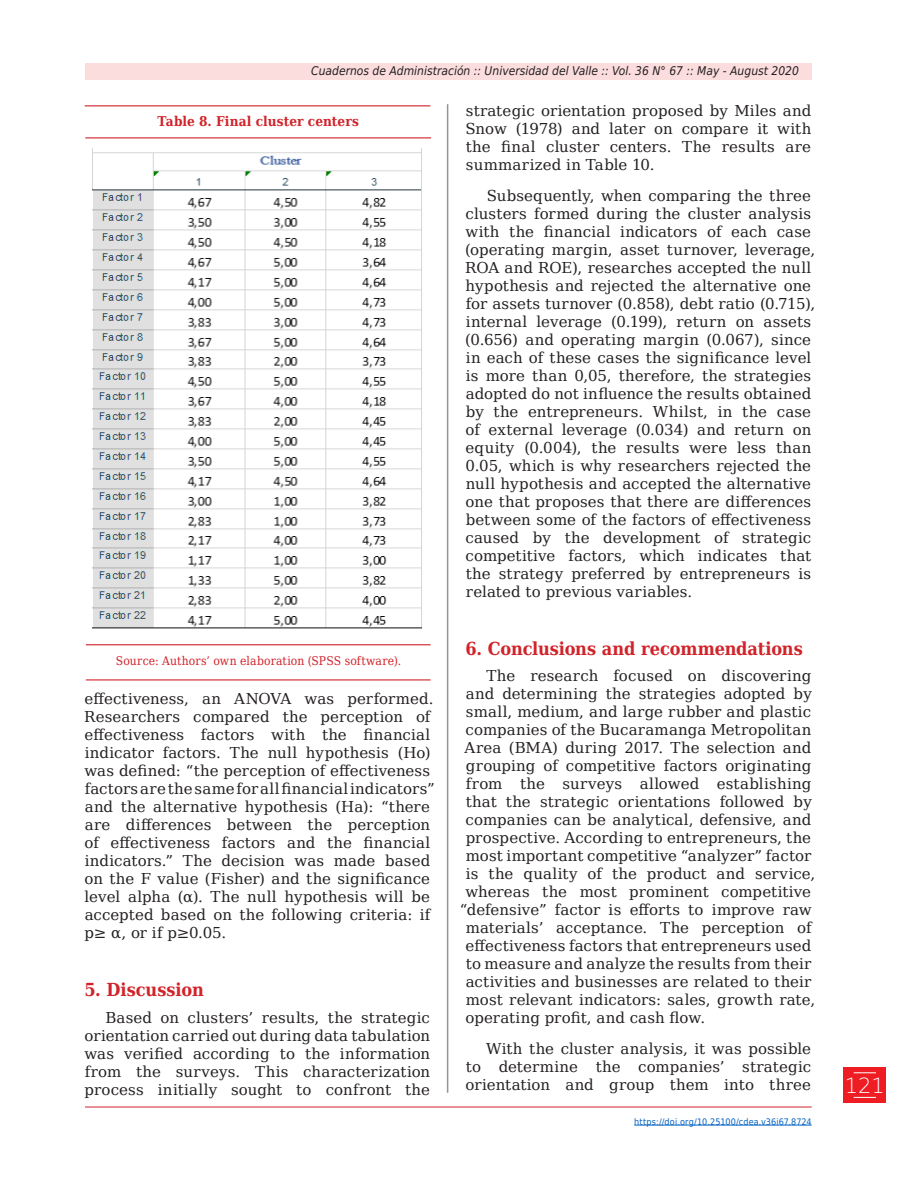
<style>
.page{position:relative;width:918px;height:1188px;background:#fff}
.page>*{position:absolute;margin:0;border:0;box-sizing:border-box;transform-origin:0 0}
.t1{font:200 21px "DejaVu Sans";color:#fff}
.subtitulos_1{font:700 18px "DejaVu Serif Condensed";letter-spacing:-.005em;color:#d1232a}
.cuerpo_de_texto{font:15px/18px "DejaVu Serif";letter-spacing:.005em;color:#231f20;text-align:justify}
.titulo_tabla{font:700 13.5px "DejaVu Serif Condensed";letter-spacing:.01em;color:#d1232a}
.t2{font:italic 12px "DejaVu Sans Condensed";color:#231f20}
.Texto_cuadro{font:12px "DejaVu Serif Condensed";letter-spacing:.015em;color:#d1232a}
.t3{font:9px "DejaVu Sans Condensed";letter-spacing:.02em;color:#0563c1}
</style>
<div class="page">
<div style="left:844px;top:1067px;width:42px;height:36px;background:#ee1d23"></div>
<svg style="left:854px;top:1072px;width:22px;height:1px"></svg>
<svg style="left:854px;top:1097px;width:22px;height:1px"></svg>
<div style="left:85px;top:63px;width:727px;height:17px;background:#fcddde"></div>
<hr style="left:447px;top:104px;width:1px;height:989px;background:#939598">
<hr style="left:85px;top:1107px;width:727px;height:1px;background:#d1232a">
<hr style="left:634px;top:1125px;width:178px;height:1px;background:#0563c1">
<hr style="left:85px;top:105px;width:345px;height:1px;background:#d1232a">
<hr style="left:85px;top:137px;width:346px;height:1px;background:#d1232a">
<hr style="left:86px;top:644px;width:345px;height:1px;background:#d1232a">
<hr style="left:86px;top:679px;width:345px;height:1px;background:#d1232a">
<img style="left:92px;top:148px;width:330px;height:481px">
<p class="t2" style="left:311px;top:62px;width:489px">Cuadernos de Administración :: Universidad del Valle :: Vol. 36 N° 67 :: May - August 2020</p>
<p class="titulo_tabla" style="left:157px;top:110px;width:203px">Table 8. Final cluster centers</p>
<p class="Texto_cuadro" style="left:116px;top:651px;width:287px">Source: Authors’ own elaboration (SPSS software).</p>
<p class="cuerpo_de_texto" style="left:84px;top:689px;width:352px;text-align:left">effectiveness, an ANOVA was performed.<br>Researchers compared the perception of effectiveness factors with the financial indicator factors. The null hypothesis (Ho) was defined: “the perception of effectiveness factors are the same for all financial indicators” and the alternative hypothesis (Ha): “there are differences between the perception of effectiveness factors and the financial indicators.” The decision was made based on the F value (Fisher) and the significance level alpha (α). The null hypothesis will be accepted based on the following criteria: if p≥ α, or if p≥0.05.</p>
<p class="subtitulos_1" style="left:84px;top:975px;width:121px">5. Discussion</p>
<p class="cuerpo_de_texto" style="left:84px;top:1008px;width:347px;text-indent:21px">Based on clusters’ results, the strategic orientation carried out during data tabulation was verified according to the information from the surveys. This characterization process initially sought to confront the</p>
<p class="cuerpo_de_texto" style="left:466px;top:101px;width:347px">strategic orientation proposed by Miles and Snow (1978) and later on compare it with the final cluster centers. The results are summarized in Table 10.</p>
<p class="cuerpo_de_texto" style="left:465px;top:186px;width:352px;text-align:left;text-indent:22px">Subsequently, when comparing the three clusters formed during the cluster analysis with the financial indicators of each case (operating margin, asset turnover, leverage, ROA and ROE), researches accepted the null hypothesis and rejected the alternative one for assets turnover (0.858), debt ratio (0.715), internal leverage (0.199), return on assets (0.656) and operating margin (0.067), since in each of these cases the significance level is more than 0,05, therefore, the strategies adopted do not influence the results obtained by the entrepreneurs. Whilst, in the case of external leverage (0.034) and return on equity (0.004), the results were less than 0.05, which is why researchers rejected the null hypothesis and accepted the alternative one that proposes that there are differences between some of the factors of effectiveness caused by the development of strategic competitive factors, which indicates that the strategy preferred by entrepreneurs is related to previous variables.</p>
<p class="subtitulos_1" style="left:466px;top:634px;width:339px">6. Conclusions and recommendations</p>
<p class="cuerpo_de_texto" style="left:486px;top:667px;width:327px">The research focused on discovering</p>
<p class="cuerpo_de_texto" style="left:466px;top:685px;width:347px">and determining the strategies adopted by</p>
<p class="cuerpo_de_texto" style="left:466px;top:703px;width:347px">small, medium, and large rubber and plastic</p>
<p class="cuerpo_de_texto" style="left:466px;top:721px;width:347px">companies of the Bucaramanga Metropolitan</p>
<p class="cuerpo_de_texto" style="left:465px;top:739px;width:348px">Area (BMA) during 2017. The selection and</p>
<p class="cuerpo_de_texto" style="left:466px;top:757px;width:347px">grouping of competitive factors originating</p>
<p class="cuerpo_de_texto" style="left:466px;top:775px;width:347px">from the surveys allowed establishing</p>
<p class="cuerpo_de_texto" style="left:466px;top:793px;width:348px">that the strategic orientations followed by</p>
<p class="cuerpo_de_texto" style="left:466px;top:811px;width:347px">companies can be analytical, defensive, and</p>
<p class="cuerpo_de_texto" style="left:466px;top:829px;width:347px">prospective. According to entrepreneurs, the</p>
<p class="cuerpo_de_texto" style="left:466px;top:847px;width:347px">most important competitive “analyzer” factor</p>
<p class="cuerpo_de_texto" style="left:466px;top:865px;width:351px">is the quality of the product and service,</p>
<p class="cuerpo_de_texto" style="left:465px;top:883px;width:347px">whereas the most prominent competitive</p>
<p class="cuerpo_de_texto" style="left:460px;top:901px;width:353px">“defensive” factor is efforts to improve raw</p>
<p class="cuerpo_de_texto" style="left:466px;top:919px;width:347px">materials’ acceptance. The perception of</p>
<p class="cuerpo_de_texto" style="left:466px;top:937px;width:347px">effectiveness factors that entrepreneurs used</p>
<p class="cuerpo_de_texto" style="left:466px;top:955px;width:347px">to measure and analyze the results from their</p>
<p class="cuerpo_de_texto" style="left:466px;top:973px;width:347px">activities and businesses are related to their</p>
<p class="cuerpo_de_texto" style="left:466px;top:991px;width:351px">most relevant indicators: sales, growth rate,</p>
<p class="cuerpo_de_texto" style="left:466px;top:1009px;width:241px">operating profit, and cash flow.</p>
<p class="cuerpo_de_texto" style="left:466px;top:1039px;width:347px;text-indent:21px">With the cluster analysis, it was possible to determine the companies’ strategic orientation and group them into three</p>
<p class="t3" style="left:634px;top:1114px;width:179px">https://doi.org/10.25100/cdea.v36i67.8724</p>
<h1 class="t1" style="left:845px;top:1069px;width:42px">121</h1>
</div>
